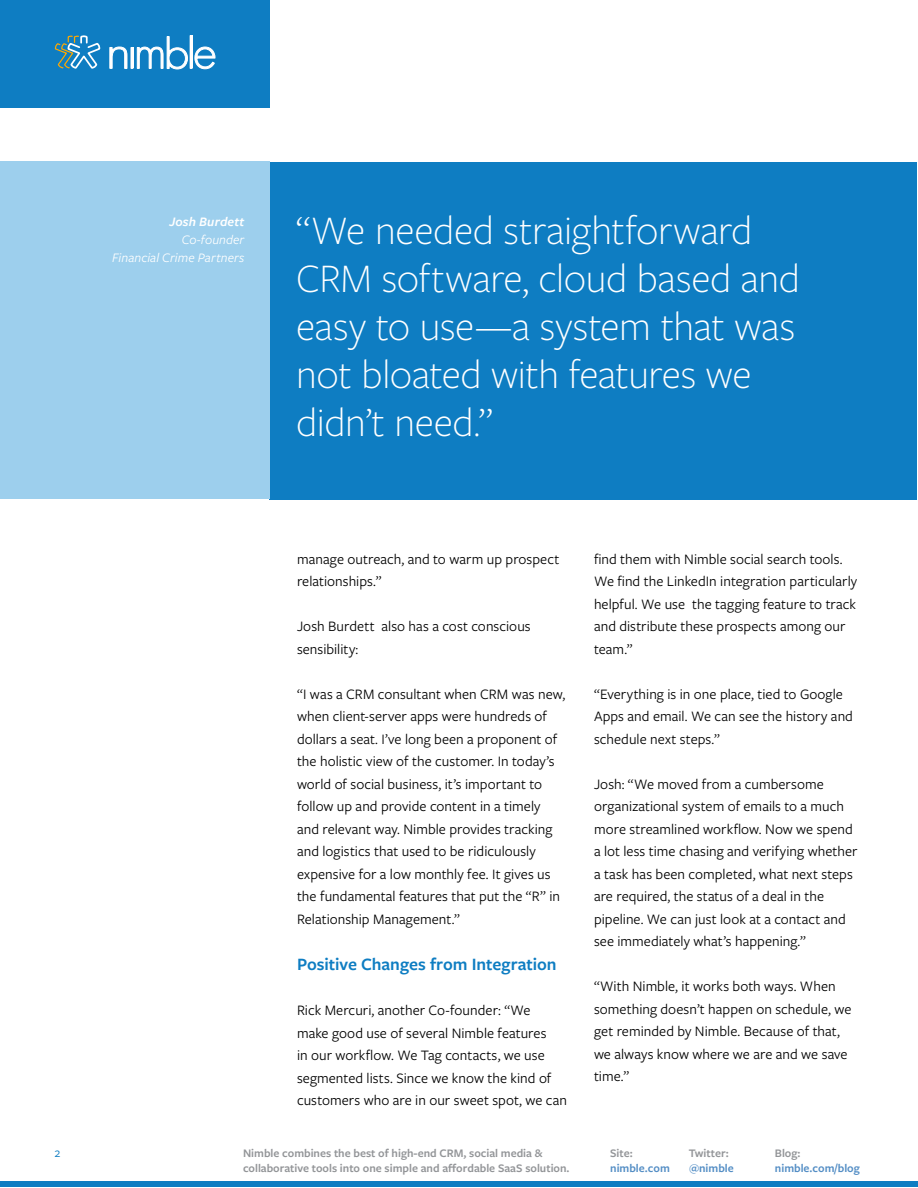
<style>
.page{position:relative;width:918px;height:1188px;background:#fff}
.page>*{position:absolute;margin:0;border:0;box-sizing:border-box;transform-origin:0 0}
.t1{font:300 42px/48px "Freight Sans Pro";letter-spacing:-.01em;color:#fff}
.t2{font:600 18px "Freight Sans Pro";color:#0e7dc2}
.t3{font:15px/22.5px "Freight Sans Pro";letter-spacing:.005em;color:#000}
.t4{font:italic 13.5px/18px "Freight Sans Pro";letter-spacing:.005em;color:#fff;text-align:right}
.t5{font:italic 600 13.5px "Freight Sans Pro";letter-spacing:.01em;color:#fff}
.t6{font:13.5px "Freight Sans Pro";color:#0e7dc2}
.t7{font:600 12px/15px "Freight Sans Pro";color:#939598}
.t8{font:600 12px "Freight Sans Pro";color:#548ec5}
</style>
<div class="page">
<div style="left:0;top:1181px;width:918px;height:5px;background:#0e7dc2"></div>
<div style="left:269px;top:162px;width:648px;height:337px;background:#0e7dc2"></div>
<div style="left:0;top:162px;width:269px;height:337px;background:#9dcfed"></div>
<div style="left:0;top:0;width:270px;height:108px;background:#0e7dc2"></div>
<svg style="left:109px;top:47px;width:18px;height:22px"></svg>
<div style="left:131px;top:47px;width:2px;height:22px;border:1px solid #fff"></div>
<svg style="left:137px;top:36px;width:51px;height:33px"></svg>
<div style="left:190px;top:35px;width:2px;height:34px;border:1px solid #fff"></div>
<svg style="left:194px;top:47px;width:22px;height:22px"></svg>
<svg style="left:54px;top:35px;width:47px;height:34px"></svg>
<p class="t5" style="left:169px;top:213px;width:76px">Josh Burdett</p>
<p class="t4" style="left:112px;top:230px;width:134px">Co-founder<br>Financial Crime Partners</p>
<h1 class="t1" style="left:296px;top:205px;width:505px">“We needed straightforward<br>CRM software, cloud based and easy to use—a system that was not bloated with features we didn’t need.”</h1>
<p class="t3" style="left:297px;top:547px;width:264px">manage outreach, and to warm up prospect relationships.”</p>
<p class="t3" style="left:297px;top:615px;width:235px">Josh Burdett also has a cost conscious sensibility:</p>
<p class="t3" style="left:297px;top:682px;width:270px">“I was a CRM consultant when CRM was new, when client-server apps were hundreds of dollars a seat. I’ve long been a proponent of the holistic view of the customer. In today’s world of social business, it’s important to follow up and provide content in a timely and relevant way. Nimble provides tracking and logistics that used to be ridiculously expensive for a low monthly fee. It gives us the fundamental features that put the “R” in Relationship Management.”</p>
<p class="t2" style="left:297px;top:952px;width:261px">Positive Changes from Integration</p>
<p class="t3" style="left:297px;top:999px;width:271px">Rick Mercuri, another Co-founder: “We<br>make good use of several Nimble features<br>in our workflow. We Tag contacts, we use segmented lists. Since we know the kind of customers who are in our sweet spot, we can</p>
<p class="t3" style="left:594px;top:547px;width:265px">find them with Nimble social search tools.<br>We find the LinkedIn integration particularly helpful. We use the tagging feature to track and distribute these prospects among our team.”</p>
<p class="t3" style="left:594px;top:682px;width:261px">“Everything is in one place, tied to Google<br>Apps and email. We can see the history and schedule next steps.”</p>
<p class="t3" style="left:594px;top:772px;width:265px">Josh: “We moved from a cumbersome organizational system of emails to a much more streamlined workflow. Now we spend a lot less time chasing and verifying whether a task has been completed, what next steps are required, the status of a deal in the pipeline. We can just look at a contact and see immediately what’s happening.”</p>
<p class="t3" style="left:594px;top:975px;width:259px">“With Nimble, it works both ways. When something doesn’t happen on schedule, we get reminded by Nimble. Because of that, we always know where we are and we save time.”</p>
<p class="t6" style="left:55px;top:1143px;width:7px">2</p>
<p class="t7" style="left:243px;top:1145px;width:328px">Nimble combines the best of high-end CRM, social media &amp; collaborative tools into one simple and affordable SaaS solution.</p>
<p class="t7" style="left:610px;top:1146px;width:24px">Site:</p>
<p class="t7" style="left:689px;top:1146px;width:41px">Twitter:</p>
<p class="t7" style="left:775px;top:1146px;width:27px">Blog:</p>
<p class="t8" style="left:610px;top:1160px;width:61px">nimble.com</p>
<p class="t8" style="left:689px;top:1160px;width:46px">@nimble</p>
<p class="t8" style="left:775px;top:1160px;width:86px">nimble.com/blog</p>
</div>
